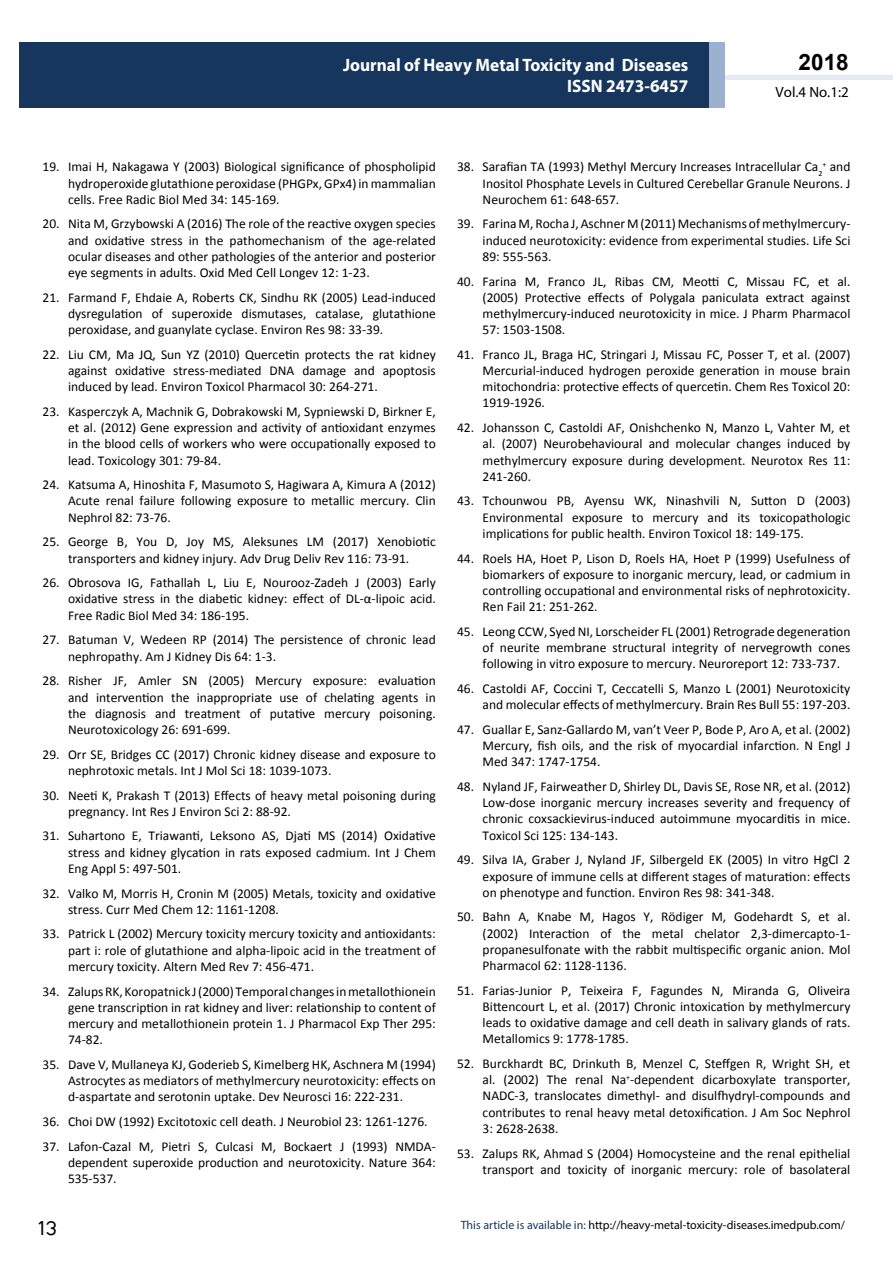
<style>
.page{position:relative;width:893px;height:1263px;background:#fff}
.page>*{position:absolute;margin:0;border:0;box-sizing:border-box;transform-origin:0 0}
.t1{font:25.5px "Tunga";color:#000}
.t2{font:700 22.5px "Arial";color:#000}
.t3{font:700 18px/21.6px "Myriad Pro";color:#fff;text-align:right;scale:.96 1}
.t4{font:14.85px "Myriad Pro";color:#000}
.t5{font:13.5px/16.2px "Calibri";color:#000;text-align:justify}
.t6{font:12px "Myriad Pro";color:#000}
.s1{color:#16365d}
</style>
<div class="page">
<hr style="left:725px;top:75px;width:168px;height:4px;background:#e4ebf2">
<div style="left:19px;top:42px;width:690px;height:66px;background:#16365d"></div>
<div style="left:709px;top:42px;width:16px;height:66px;background:#9bb1cf"></div>
<h3 class="t3" style="left:343px;top:53px;width:361px">Journal of Heavy Metal Toxicity and Diseases<br>ISSN 2473-6457</h3>
<h3 class="t3" style="left:517px;top:53px;width:198px">ARCHIVOS DE MEDICINA<br>ISSN 1698-9465</h3>
<h2 class="t2" style="left:799px;top:47px;width:52px">2018</h2>
<p class="t4" style="left:776px;top:83px;width:75px">Vol.4 No.1:2</p>
<p class="t5" style="left:68px;top:159px;width:369px;text-indent:-26px">19. Imai H, Nakagawa Y (2003) Biological significance of phospholipid hydroperoxide glutathione peroxidase (PHGPx, GPx4) in mammalian cells. Free Radic Biol Med 34: 145-169.</p>
<p class="t5" style="left:68px;top:216px;width:369px;text-indent:-26px">20. Nita M, Grzybowski A (2016) The role of the reactive oxygen species and oxidative stress in the pathomechanism of the age-related ocular diseases and other pathologies of the anterior and posterior eye segments in adults. Oxid Med Cell Longev 12: 1-23.</p>
<p class="t5" style="left:68px;top:289px;width:369px;text-indent:-26px">21. Farmand F, Ehdaie A, Roberts CK, Sindhu RK (2005) Lead-induced dysregulation of superoxide dismutases, catalase, glutathione peroxidase, and guanylate cyclase. Environ Res 98: 33-39.</p>
<p class="t5" style="left:68px;top:346px;width:369px;text-indent:-26px">22. Liu CM, Ma JQ, Sun YZ (2010) Quercetin protects the rat kidney against oxidative stress-mediated DNA damage and apoptosis induced by lead. Environ Toxicol Pharmacol 30: 264-271.</p>
<p class="t5" style="left:68px;top:403px;width:369px;text-indent:-26px">23. Kasperczyk A, Machnik G, Dobrakowski M, Sypniewski D, Birkner E, et al. (2012) Gene expression and activity of antioxidant enzymes in the blood cells of workers who were occupationally exposed to lead. Toxicology 301: 79-84.</p>
<p class="t5" style="left:68px;top:477px;width:369px;text-indent:-26px">24. Katsuma A, Hinoshita F, Masumoto S, Hagiwara A, Kimura A (2012)<br>Acute renal failure following exposure to metallic mercury. Clin Nephrol 82: 73-76.</p>
<p class="t5" style="left:43px;top:534px;width:395px;text-align:center">25. George B, You D, Joy MS, Aleksunes LM (2017) Xenobiotic transporters and kidney injury. Adv Drug Deliv Rev 116: 73-91.</p>
<p class="t5" style="left:68px;top:575px;width:369px;text-indent:-26px">26. Obrosova IG, Fathallah L, Liu E, Nourooz-Zadeh J (2003) Early oxidative stress in the diabetic kidney: effect of DL-α-lipoic acid.<br>Free Radic Biol Med 34: 186-195.</p>
<p class="t5" style="left:68px;top:632px;width:369px;text-indent:-26px">27. Batuman V, Wedeen RP (2014) The persistence of chronic lead nephropathy. Am J Kidney Dis 64: 1-3.</p>
<p class="t5" style="left:68px;top:673px;width:369px;text-indent:-26px">28. Risher JF, Amler SN (2005) Mercury exposure: evaluation and intervention the inappropriate use of chelating agents in the diagnosis and treatment of putative mercury poisoning.<br>Neurotoxicology 26: 691-699.</p>
<p class="t5" style="left:68px;top:746px;width:369px;text-indent:-26px">29. Orr SE, Bridges CC (2017) Chronic kidney disease and exposure to nephrotoxic metals. Int J Mol Sci 18: 1039-1073.</p>
<p class="t5" style="left:68px;top:787px;width:369px;text-indent:-26px">30. Neeti K, Prakash T (2013) Effects of heavy metal poisoning during pregnancy. Int Res J Environ Sci 2: 88-92.</p>
<p class="t5" style="left:68px;top:828px;width:369px;text-indent:-26px">31. Suhartono E, Triawanti, Leksono AS, Djati MS (2014) Oxidative stress and kidney glycation in rats exposed cadmium. Int J Chem Eng Appl 5: 497-501.</p>
<p class="t5" style="left:68px;top:885px;width:369px;text-indent:-26px">32. Valko M, Morris H, Cronin M (2005) Metals, toxicity and oxidative stress. Curr Med Chem 12: 1161-1208.</p>
<p class="t5" style="left:68px;top:926px;width:369px;text-indent:-26px">33. Patrick L (2002) Mercury toxicity mercury toxicity and antioxidants: part i: role of glutathione and alpha-lipoic acid in the treatment of mercury toxicity. Altern Med Rev 7: 456-471.</p>
<p class="t5" style="left:68px;top:983px;width:369px;text-indent:-26px">34. Zalups RK, Koropatnick J (2000) Temporal changes in metallothionein gene transcription in rat kidney and liver: relationship to content of mercury and metallothionein protein 1. J Pharmacol Exp Ther 295:<br>74-82.</p>
<p class="t5" style="left:68px;top:1056px;width:369px;text-indent:-26px">35. Dave V, Mullaneya KJ, Goderieb S, Kimelberg HK, Aschnera M (1994)<br>Astrocytes as mediators of methylmercury neurotoxicity: effects on d-aspartate and serotonin uptake. Dev Neurosci 16: 222-231.</p>
<p class="t5" style="left:43px;top:1113px;width:387px">36. Choi DW (1992) Excitotoxic cell death. J Neurobiol 23: 1261-1276.</p>
<p class="t5" style="left:68px;top:1138px;width:369px;text-indent:-26px">37. Lafon-Cazal M, Pietri S, Culcasi M, Bockaert J (1993) NMDA&shy;dependent superoxide production and neurotoxicity. Nature 364:<br>535-537.</p>
<h1 class="t1" style="left:38px;top:1211px;width:20px">13</h1>
<p class="t5" style="left:483px;top:159px;width:369px;text-indent:-26px">38. Sarafian TA (1993) Methyl Mercury Increases Intracellular Ca<sub>2</sub><sup>+</sup> and Inositol Phosphate Levels in Cultured Cerebellar Granule Neurons. J Neurochem 61: 648-657.</p>
<p class="t5" style="left:483px;top:216px;width:369px;text-indent:-26px">39. Farina M, Rocha J, Aschner M (2011) Mechanisms of methylmercury&shy;induced neurotoxicity: evidence from experimental studies. Life Sci 89: 555-563.</p>
<p class="t5" style="left:483px;top:273px;width:369px;text-indent:-26px">40. Farina M, Franco JL, Ribas CM, Meotti C, Missau FC, et al. (2005) Protective effects of Polygala paniculata extract against methylmercury-induced neurotoxicity in mice. J Pharm Pharmacol 57: 1503-1508.</p>
<p class="t5" style="left:483px;top:346px;width:369px;text-indent:-26px">41. Franco JL, Braga HC, Stringari J, Missau FC, Posser T, et al. (2007)<br>Mercurial-induced hydrogen peroxide generation in mouse brain mitochondria: protective effects of quercetin. Chem Res Toxicol 20:<br>1919-1926.</p>
<p class="t5" style="left:483px;top:420px;width:369px;text-indent:-26px">42. Johansson C, Castoldi AF, Onishchenko N, Manzo L, Vahter M, et al. (2007) Neurobehavioural and molecular changes induced by methylmercury exposure during development. Neurotox Res 11:<br>241-260.</p>
<p class="t5" style="left:483px;top:493px;width:369px;text-indent:-26px">43. Tchounwou PB, Ayensu WK, Ninashvili N, Sutton D (2003)<br>Environmental exposure to mercury and its toxicopathologic implications for public health. Environ Toxicol 18: 149-175.</p>
<p class="t5" style="left:483px;top:550px;width:369px;text-indent:-26px">44. Roels HA, Hoet P, Lison D, Roels HA, Hoet P (1999) Usefulness of biomarkers of exposure to inorganic mercury, lead, or cadmium in controlling occupational and environmental risks of nephrotoxicity.<br>Ren Fail 21: 251-262.</p>
<p class="t5" style="left:483px;top:623px;width:369px;text-indent:-26px">45. Leong CCW, Syed NI, Lorscheider FL (2001) Retrograde degeneration of neurite membrane structural integrity of nervegrowth cones following in vitro exposure to mercury. Neuroreport 12: 733-737.</p>
<p class="t5" style="left:457px;top:680px;width:395px;text-align:right">46. Castoldi AF, Coccini T, Ceccatelli S, Manzo L (2001) Neurotoxicity and molecular effects of methylmercury. Brain Res Bull 55: 197-203.</p>
<p class="t5" style="left:483px;top:721px;width:369px;text-indent:-26px">47. Guallar E, Sanz-Gallardo M, van’t Veer P, Bode P, Aro A, et al. (2002)<br>Mercury, fish oils, and the risk of myocardial infarction. N Engl J Med 347: 1747-1754.</p>
<p class="t5" style="left:483px;top:778px;width:369px;text-indent:-26px">48. Nyland JF, Fairweather D, Shirley DL, Davis SE, Rose NR, et al. (2012)<br>Low-dose inorganic mercury increases severity and frequency of chronic coxsackievirus-induced autoimmune myocarditis in mice.<br>Toxicol Sci 125: 134-143.</p>
<p class="t5" style="left:483px;top:852px;width:369px;text-indent:-26px">49. Silva IA, Graber J, Nyland JF, Silbergeld EK (2005) In vitro HgCl 2 exposure of immune cells at different stages of maturation: effects on phenotype and function. Environ Res 98: 341-348.</p>
<p class="t5" style="left:483px;top:909px;width:369px;text-indent:-26px">50. Bahn A, Knabe M, Hagos Y, Rödiger M, Godehardt S, et al. (2002) Interaction of the metal chelator 2,3-dimercapto-1- propanesulfonate with the rabbit multispecific organic anion. Mol Pharmacol 62: 1128-1136.</p>
<p class="t5" style="left:483px;top:982px;width:369px;text-indent:-26px">51. Farias-Junior P, Teixeira F, Fagundes N, Miranda G, Oliveira Bittencourt L, et al. (2017) Chronic intoxication by methylmercury leads to oxidative damage and cell death in salivary glands of rats.<br>Metallomics 9: 1778-1785.</p>
<p class="t5" style="left:483px;top:1055px;width:369px;text-indent:-26px">52. Burckhardt BC, Drinkuth B, Menzel C, Steffgen R, Wright SH, et al. (2002) The renal Na<sup>+</sup>-dependent dicarboxylate transporter, NADC-3, translocates dimethyl- and disulfhydryl-compounds and contributes to renal heavy metal detoxification. J Am Soc Nephrol 3: 2628-2638.</p>
<p class="t5" style="left:457px;top:1145px;width:395px;text-align:right">53. Zalups RK, Ahmad S (2004) Homocysteine and the renal epithelial transport and toxicity of inorganic mercury: role of basolateral</p>
<p class="t6" style="left:461px;top:1218px;width:386px"><span class="s1">This article is available in:</span> http://heavy-metal-toxicity-diseases.imedpub.com/</p>
</div>
